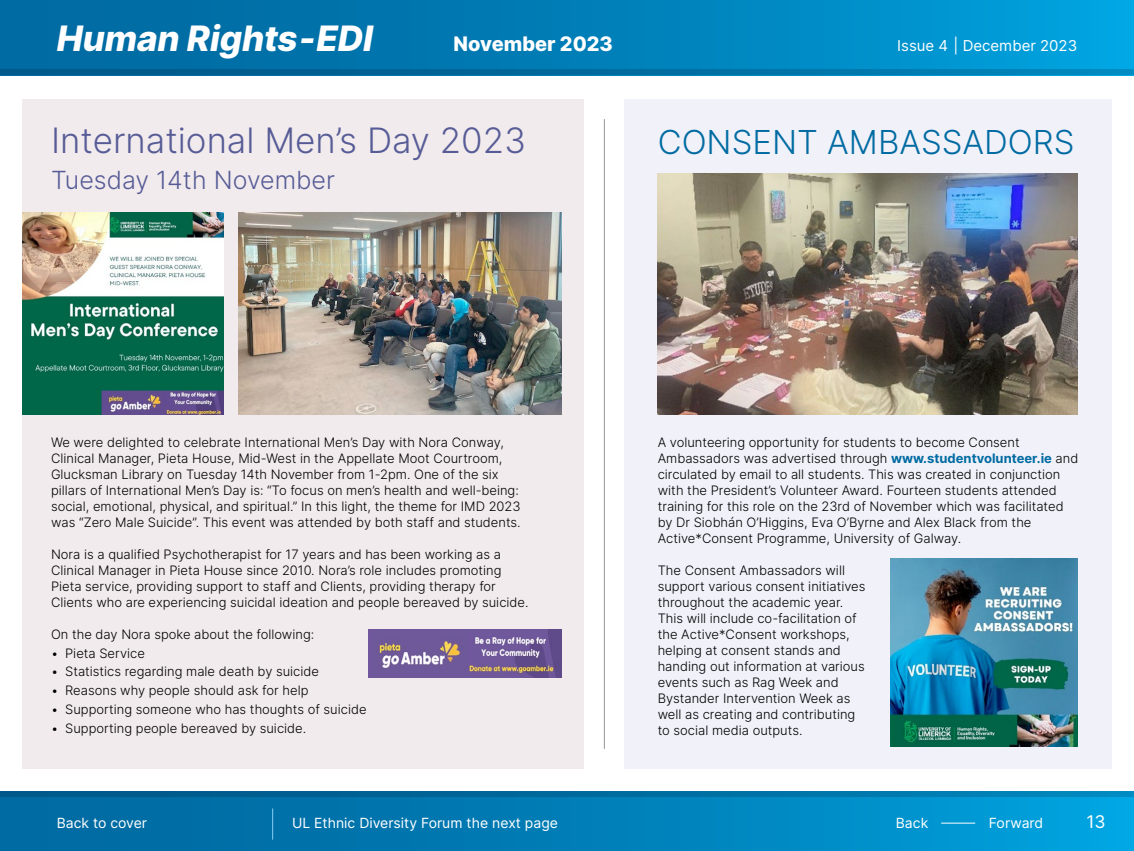
<style>
.page{position:relative;width:1134px;height:851px;background:#fff}
.page>*{position:absolute;margin:0;border:0;box-sizing:border-box;transform-origin:0 0}
.t1{font:300 35px "Inter";color:#575c97}
.t2{font:italic 800 35px "Inter";letter-spacing:-.005em;color:#fff}
.t3{font:300 33px "Inter";color:#006ba2}
.t4{font:300 25px "Inter";color:#575c97}
.t5{font:800 20px "Inter";color:#fff}
.t6{font:17.5px "Inter";color:#fff}
.t7{font:15px "Inter";color:#fff}
.t8{font:14px "Inter";color:#fff}
.t9{font:300 13px/16px "Inter";color:#000}
.s1{font-weight:700;color:#006ba2}
</style>
<div class="page">
<div style="left:0;top:791px;width:1134px;height:59px;background:linear-gradient(to right,#006399,#01a0db)"></div>
<div style="left:0;top:0;width:1134px;height:75px;background:linear-gradient(to right,#006399,#009fdb)"></div>
<svg style="left:0;top:791px;width:1134px;height:6px;background:#006b9e"></svg>
<svg style="left:0;top:69px;width:1134px;height:6px;background:#006b9e"></svg>
<hr style="left:941px;top:822px;width:34px;height:1px;background:#fff">
<hr style="left:272px;top:808px;width:1px;height:31px;background:#87cdf1">
<div style="left:23px;top:99px;width:561px;height:669px;background:#f2ebed"></div>
<div style="left:624px;top:99px;width:487px;height:669px;background:#f1f1f9"></div>
<img style="left:23px;top:213px;width:201px;height:201px">
<img style="left:238px;top:213px;width:323px;height:201px">
<img style="left:890px;top:558px;width:187px;height:188px">
<hr style="left:604px;top:119px;width:1px;height:629px;background:#939598">
<img style="left:369px;top:629px;width:192px;height:48px">
<img style="left:658px;top:173px;width:419px;height:241px">
<h1 class="t2" style="left:57px;top:13px;width:318px">Human Rights-EDI</h1>
<h3 class="t5" style="left:454px;top:29px;width:161px">November 2023</h3>
<p class="t7" style="left:897px;top:35px;width:181px">Issue 4 | December 2023</p>
<h1 class="t1" style="left:51px;top:115px;width:477px">International Men’s Day 2023</h1>
<h2 class="t3" style="left:658px;top:119px;width:418px">CONSENT AMBASSADORS</h2>
<h3 class="t4" style="left:51px;top:162px;width:285px">Tuesday 14th November</h3>
<p class="t9" style="left:51px;top:433px;width:471px">We were delighted to celebrate International Men’s Day with Nora Conway, Clinical Manager, Pieta House, Mid-West in the Appellate Moot Courtroom, Glucksman Library on Tuesday 14th November from 1-2pm. One of the six pillars of International Men’s Day is: “To focus on men’s health and well-being: social, emotional, physical, and spiritual.” In this light, the theme for IMD 2023 was “Zero Male Suicide”. This event was attended by both staff and students.</p>
<p class="t9" style="left:51px;top:545px;width:479px">Nora is a qualified Psychotherapist for 17 years and has been working as a Clinical Manager in Pieta House since 2010. Nora’s role includes promoting Pieta service, providing support to staff and Clients, providing therapy for Clients who are experiencing suicidal ideation and people bereaved by suicide.</p>
<p class="t9" style="left:51px;top:625px;width:265px">On the day Nora spoke about the following:</p>
<p class="t9" style="left:51px;top:644px;width:95px">• Pieta Service</p>
<p class="t9" style="left:51px;top:663px;width:270px">• Statistics regarding male death by suicide</p>
<p class="t9" style="left:51px;top:682px;width:259px">• Reasons why people should ask for help</p>
<p class="t9" style="left:51px;top:701px;width:317px">• Supporting someone who has thoughts of suicide</p>
<p class="t9" style="left:51px;top:720px;width:257px">• Supporting people bereaved by suicide.</p>
<p class="t9" style="left:658px;top:433px;width:422px">A volunteering opportunity for students to become Consent Ambassadors was advertised through <span class="s1">www.studentvolunteer.ie</span> and circulated by email to all students. This was created in conjunction with the President’s Volunteer Award. Fourteen students attended training for this role on the 23rd of November which was facilitated by Dr Siobhán O’Higgins, Eva O’Byrne and Alex Black from the Active*Consent Programme, University of Galway.</p>
<p class="t9" style="left:658px;top:561px;width:209px">The Consent Ambassadors will support various consent initiatives throughout the academic year.<br>This will include co-facilitation of the Active*Consent workshops, helping at consent stands and handing out information at various events such as Rag Week and<br>Bystander Intervention Week as well as creating and contributing to social media outputs.</p>
<p class="t8" style="left:57px;top:812px;width:92px">Back to cover</p>
<p class="t8" style="left:896px;top:812px;width:34px">Back</p>
<p class="t8" style="left:989px;top:812px;width:56px">Forward</p>
<h3 class="t6" style="left:1086px;top:809px;width:21px">13</h3>
<p class="t8" style="left:292px;top:812px;width:267px">UL Ethnic Diversity Forum the next page</p>
</div>
